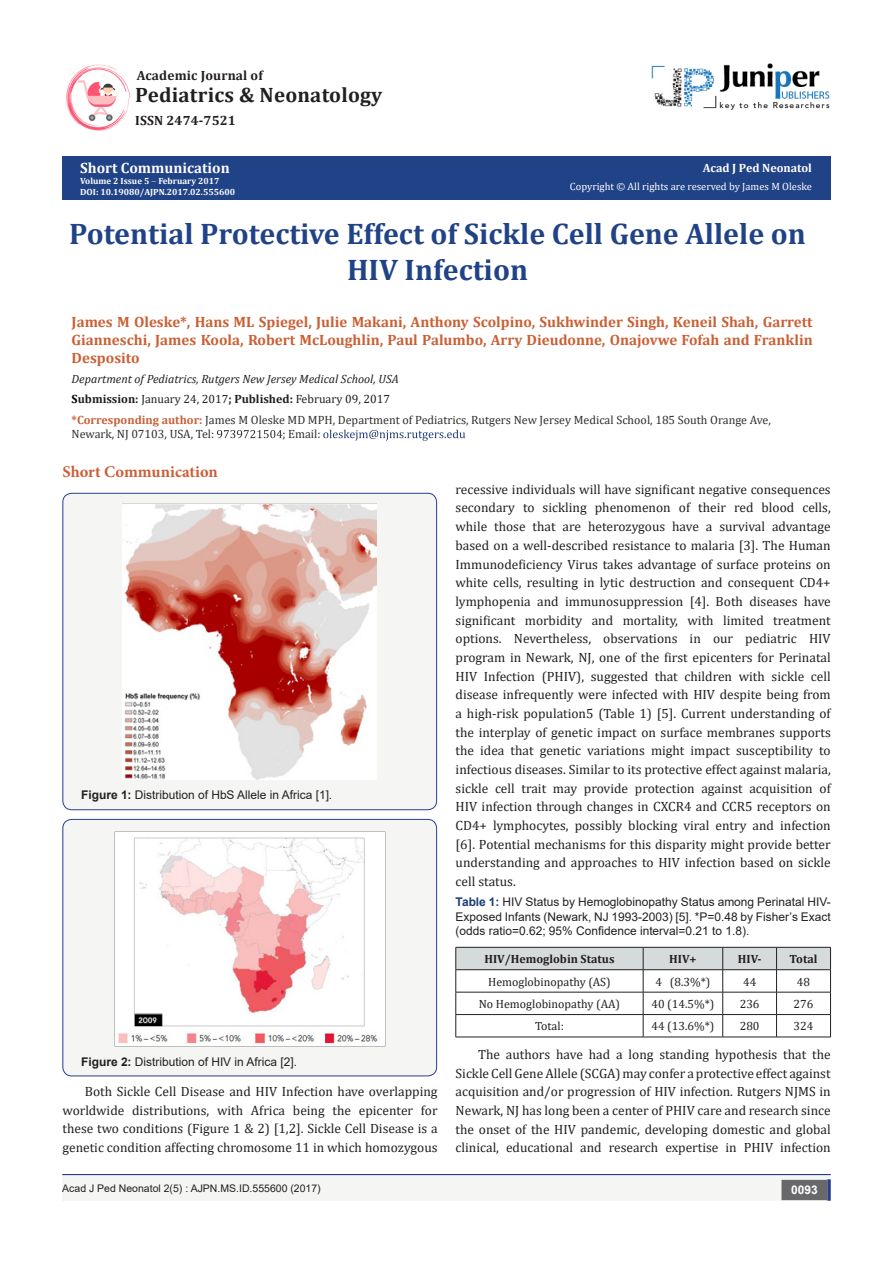
<style>
.page{position:relative;width:893px;height:1263px;background:#fff}
.page>*{position:absolute;margin:0;border:0;box-sizing:border-box;transform-origin:0 0}
.t1{font:700 29.85px/35.8px "Cambria";color:#204287;text-align:center}
.t2{font:700 20.85px "Cambria";letter-spacing:.01em;color:#231f20}
.t3{font:700 16.5px "Minion Pro";color:#ca5f37}
.t4{font:700 15px/18px "Cambria";color:#ca6035;text-align:justify}
.t5{font:700 15px "Cambria";color:#fffefc}
.t6{font:13.5px/18.8px "Cambria";color:#231f20;text-align:justify}
.t7{font:700 13.5px "Cambria";letter-spacing:.01em;color:#231f20}
.t8{font:12px/14.4px "Arial";color:#231f20;text-align:justify}
.t9{font:12px "Cambria";color:#231f20}
.t10{font:12px/14.4px "Cambria";color:#312f30}
.t11{font:italic 12px "Cambria";color:#231f20}
.t12{font:700 12px "Cambria";color:#231f20}
.t13{font:700 12px "Cambria";color:#fffefc}
.t14{font:700 12px "Arial";color:#fff}
.t15{font:10.5px "Cambria";color:#fffefc}
.t16{font:10.5px "Arial";color:#231f20}
.t17{font:700 9px "Cambria";color:#fff}
.t18{font:700 9px "Cambria";color:#fffefc}
.s1{color:#fffefc}
.s2{font-weight:700;color:#000}
.s3{font-weight:700}
.s4{font-weight:700;color:#ca6035}
.s5{font-weight:700;color:#1d3c77}
</style>
<div class="page">
<div style="left:62px;top:156px;width:769px;height:43px;background:#204287"></div>
<svg style="left:217px;top:430px;width:65px;height:8px"></svg>
<svg style="left:323px;top:430px;width:142px;height:11px"></svg>
<div style="left:62px;top:1175px;width:441px;height:26px;background:#f5f5f4"></div>
<div style="left:63px;top:493px;width:374px;height:317px;background:#f5f5f4;border-radius:9px"></div>
<div style="left:62px;top:493px;width:375px;height:317px;border:1px solid #253f8e;border-radius:9px"></div>
<img style="left:123px;top:504px;width:254px;height:276px">
<div style="left:63px;top:819px;width:374px;height:257px;background:#f5f5f4;border-radius:9px"></div>
<div style="left:62px;top:819px;width:375px;height:257px;border:1px solid #253f8e;border-radius:9px"></div>
<img style="left:115px;top:831px;width:270px;height:215px">
<svg style="left:455px;top:947px;width:376px;height:90px"></svg>
<hr style="left:456px;top:1037px;width:187px;height:1px;background:#231f20">
<hr style="left:643px;top:1037px;width:80px;height:1px;background:#231f20">
<hr style="left:723px;top:1037px;width:53px;height:1px;background:#231f20">
<hr style="left:776px;top:1037px;width:55px;height:1px;background:#231f20">
<img style="left:66px;top:64px;width:65px;height:67px">
<img style="left:651px;top:63px;width:179px;height:47px">
<div style="left:496px;top:1175px;width:334px;height:26px;background:#f5f5f4"></div>
<div style="left:782px;top:1180px;width:45px;height:19px;background:#68676a"></div>
<div style="left:781px;top:1180px;width:46px;height:20px;border:2px solid #68676a"></div>
<svg style="left:827px;top:1179px;width:4px;height:22px"></svg>
<hr style="left:62px;top:1174px;width:769px;height:1px;background:#253f8e">
<p class="t7" style="left:137px;top:66px;width:128px">Academic Journal of</p>
<p class="t2" style="left:135px;top:81px;width:249px">Pediatrics &amp; Neonatology</p>
<p class="t7" style="left:135px;top:111px;width:102px">ISSN 2474-7521</p>
<p class="t5" style="left:80px;top:157px;width:151px">Short Communication</p>
<p class="t18" style="left:80px;top:174px;width:141px">Volume 2 Issue 5 February 2017</p>
<p class="t17" style="left:80px;top:185px;width:156px"><span class="s1">DOI:</span> 10.19080/AJPN.2017.02.555600</p>
<p class="t13" style="left:703px;top:159px;width:111px">Acad J Ped Neonatol</p>
<p class="t15" style="left:570px;top:181px;width:244px">Copyright © All rights are reserved by James M Oleske</p>
<p class="t1" style="left:69px;top:215px;width:738px">Potential Protective Effect of Sickle Cell Gene Allele on<br>HIV Infection</p>
<p class="t4" style="left:72px;top:312px;width:743px">James M Oleske*, Hans ML Spiegel, Julie Makani, Anthony Scolpino, Sukhwinder Singh, Keneil Shah, Garrett Gianneschi, James Koola, Robert McLoughlin, Paul Palumbo, Arry Dieudonne, Onajovwe Fofah and Franklin Desposito</p>
<p class="t11" style="left:72px;top:370px;width:329px">Department of Pediatrics, Rutgers New Jersey Medical School, USA</p>
<p class="t9" style="left:72px;top:392px;width:320px"><span class="s2">S</span><span class="s3">ubmission:</span> January 24, 2017<span class="s3">; Published:</span> February 09, 2017</p>
<p class="t10" style="left:72px;top:412px;width:701px"><span class="s4">*Corresponding author:</span> James M Oleske MD MPH, Department of Pediatrics, Rutgers New Jersey Medical School, 185 South Orange Ave,<br>Newark, NJ 07103, USA, Tel:</p>
<p class="t10" style="left:282px;top:427px;width:40px">; Email:</p>
<p class="t3" style="left:62px;top:460px;width:157px">Short Communication</p>
<p class="t8" style="left:81px;top:787px;width:253px"><span class="s3">Figure 1:</span> Distribution of HbS Allele in Africa [1].</p>
<p class="t8" style="left:81px;top:1055px;width:217px"><span class="s3">Figure 2:</span> Distribution of HIV in Africa [2].</p>
<p class="t6" style="left:62px;top:1082px;width:377px;text-indent:22px">Both Sickle Cell Disease and HIV Infection have overlapping worldwide distributions, with Africa being the epicenter for these two conditions (Figure 1 &amp; 2) [1,2]. Sickle Cell Disease is a genetic condition affecting chromosome 11 in which homozygous</p>
<p class="t16" style="left:62px;top:1181px;width:260px">Acad J Ped Neonatol 2(5) : AJPN.MS.ID.555600 (2017)</p>
<p class="t6" style="left:456px;top:480px;width:377px">recessive individuals will have significant negative consequences secondary to sickling phenomenon of their red blood cells, while those that are heterozygous have a survival advantage based on a well-described resistance to malaria [3]. The Human Immunodeficiency Virus takes advantage of surface proteins on white cells, resulting in lytic destruction and consequent CD4+ lymphopenia and immunosuppression [4]. Both diseases have significant morbidity and mortality, with limited treatment options. Nevertheless, observations in our pediatric HIV program in Newark, NJ, one of the first epicenters for Perinatal HIV Infection (PHIV), suggested that children with sickle cell disease infrequently were infected with HIV despite being from a high-risk population5 (Table 1) [5]. Current understanding of the interplay of genetic impact on surface membranes supports the idea that genetic variations might impact susceptibility to infectious diseases. Similar to its protective effect against malaria, sickle cell trait may provide protection against acquisition of HIV infection through changes in CXCR4 and CCR5 receptors on CD4+ lymphocytes, possibly blocking viral entry and infection [6]. Potential mechanisms for this disparity might provide better understanding and approaches to HIV infection based on sickle cell status.</p>
<p class="t8" style="left:456px;top:895px;width:377px"><span class="s5">Table 1:</span> HIV Status by Hemoglobinopathy Status among Perinatal HIV-Exposed Infants (Newark, NJ 1993-2003) [5]. *P=0.48 by Fisher’s Exact (odds ratio=0.62; 95% Confidence interval=0.21 to 1.8).</p>
<p class="t12" style="left:484px;top:950px;width:132px">HIV/Hemoglobin Status</p>
<p class="t12" style="left:669px;top:950px;width:29px">HIV+</p>
<p class="t12" style="left:738px;top:950px;width:25px">HIV-</p>
<p class="t12" style="left:790px;top:950px;width:29px">Total</p>
<p class="t9" style="left:488px;top:974px;width:124px">Hemoglobinopathy (AS)</p>
<p class="t9" style="left:655px;top:974px;width:57px">4 (8.3%*)</p>
<p class="t9" style="left:743px;top:974px;width:15px">44</p>
<p class="t9" style="left:797px;top:974px;width:15px">48</p>
<p class="t9" style="left:479px;top:997px;width:143px">No Hemoglobinopathy (AA)</p>
<p class="t9" style="left:651px;top:997px;width:65px">40 (14.5%*)</p>
<p class="t9" style="left:740px;top:997px;width:21px">236</p>
<p class="t9" style="left:794px;top:997px;width:21px">276</p>
<p class="t9" style="left:535px;top:1019px;width:30px">Total:</p>
<p class="t9" style="left:651px;top:1019px;width:65px">44 (13.6%*)</p>
<p class="t9" style="left:740px;top:1019px;width:21px">280</p>
<p class="t9" style="left:794px;top:1019px;width:21px">324</p>
<p class="t6" style="left:456px;top:1045px;width:377px;text-indent:22px">The authors have had a long standing hypothesis that the Sickle Cell Gene Allele (SCGA) may confer a protective effect against acquisition and/or progression of HIV infection. Rutgers NJMS in Newark, NJ has long been a center of PHIV care and research since the onset of the HIV pandemic, developing domestic and global clinical, educational and research expertise in PHIV infection</p>
<p class="t14" style="left:791px;top:1182px;width:28px">0093</p>
</div>
